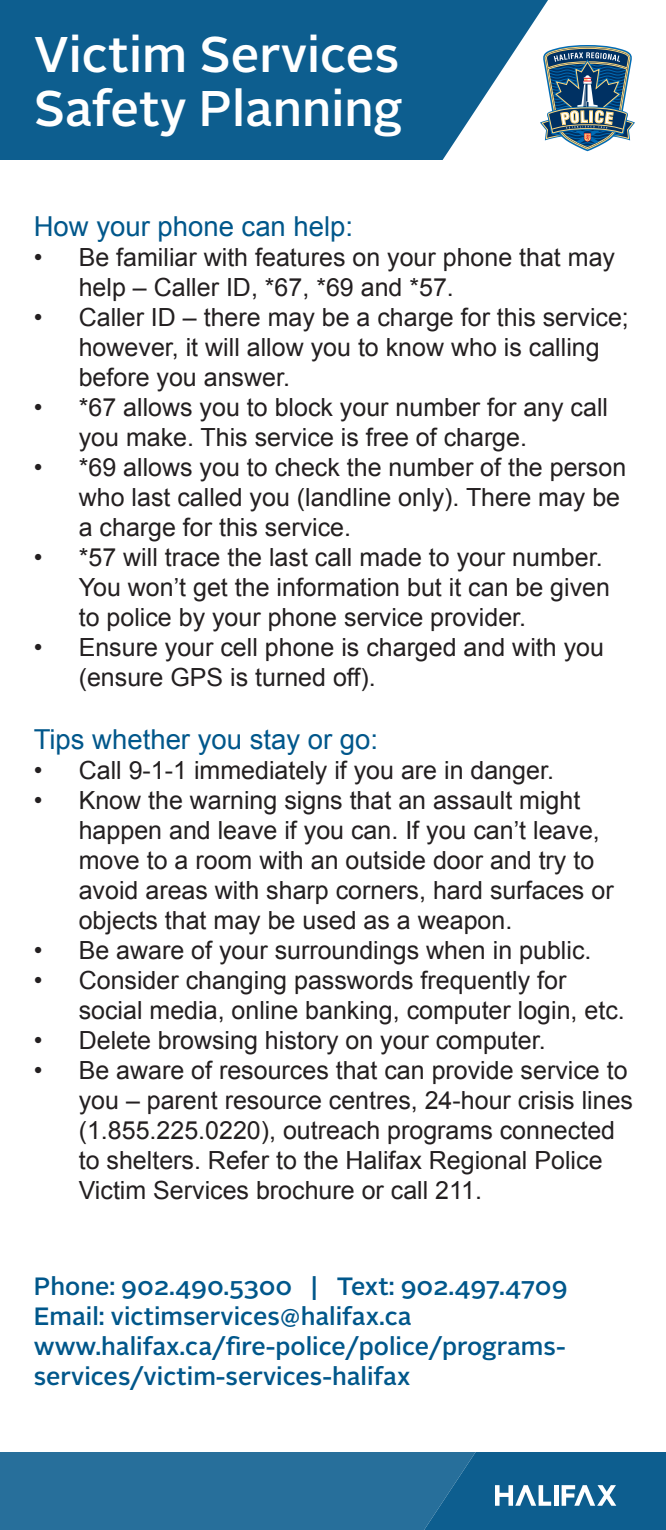
<style>
.page{position:relative;width:666px;height:1530px;background:#fff}
.page>*{position:absolute;margin:0;border:0;box-sizing:border-box;transform-origin:0 0}
.t1{font:500 50px "Alright Sans";color:#fff}
.t2{font:27.5px "Arial";color:#00578b}
.t3{font:25px/30px "Arial";color:#231f20}
.t4{font:500 25px/30px "Alright Sans";color:#00578b}
</style>
<div class="page">
<svg style="left:0;top:1453px;width:666px;height:77px;background:#1f6a97"></svg>
<svg style="left:0;top:0;width:588px;height:160px;background:#276f9b"></svg>
<svg style="left:540px;top:45px;width:95px;height:106px"></svg>
<div style="left:554px;top:1485px;width:5px;height:21px;background:#fff"></div>
<svg style="left:562px;top:1485px;width:54px;height:21px"></svg>
<svg style="left:495px;top:1485px;width:56px;height:21px"></svg>
<p class="t1" style="left:34px;top:20px;width:367px">Victim Services</p>
<p class="t1" style="left:34px;top:74px;width:371px">Safety Planning</p>
<p class="t2" style="left:34px;top:208px;width:321px">How your phone can help:</p>
<p class="t3" style="left:79px;top:243px;width:538px;text-indent:-45px">• Be familiar with features on your phone that may help – Caller ID, *67, *69 and *57.</p>
<p class="t3" style="left:79px;top:303px;width:552px;text-indent:-45px">• Caller ID – there may be a charge for this service; however, it will allow you to know who is calling before you answer.</p>
<p class="t3" style="left:79px;top:393px;width:531px;text-indent:-45px">• *67 allows you to block your number for any call you make. This service is free of charge.</p>
<p class="t3" style="left:79px;top:453px;width:549px;text-indent:-45px">• *69 allows you to check the number of the person who last called you (landline only). There may be a charge for this service.</p>
<p class="t3" style="left:79px;top:543px;width:533px;text-indent:-45px">• *57 will trace the last call made to your number.<br>You won’t get the information but it can be given to police by your phone service provider.</p>
<p class="t3" style="left:79px;top:633px;width:527px;text-indent:-45px">• Ensure your cell phone is charged and with you (ensure GPS is turned off).</p>
<p class="t2" style="left:34px;top:721px;width:346px">Tips whether you stay or go:</p>
<p class="t3" style="left:34px;top:756px;width:522px">• Call 9-1-1 immediately if you are in danger.</p>
<p class="t3" style="left:79px;top:786px;width:536px;text-indent:-45px">• Know the warning signs that an assault might happen and leave if you can. If you can’t leave, move to a room with an outside door and try to avoid areas with sharp corners, hard surfaces or objects that may be used as a weapon.</p>
<p class="t3" style="left:34px;top:936px;width:559px">• Be aware of your surroundings when in public.</p>
<p class="t3" style="left:79px;top:966px;width:548px;text-indent:-45px">• Consider changing passwords frequently for social media, online banking, computer login, etc.</p>
<p class="t3" style="left:34px;top:1026px;width:513px">• Delete browsing history on your computer.</p>
<p class="t3" style="left:79px;top:1056px;width:556px;text-indent:-45px">• Be aware of resources that can provide service to you – parent resource centres, 24-hour crisis lines (1.855.225.0220), outreach programs connected to shelters. Refer to the Halifax Regional Police Victim Services brochure or call 211.</p>
<p class="t4" style="left:34px;top:1272px;width:535px">Phone: 902.490.5300 | Text: 902.497.4709</p>
<p class="t4" style="left:34px;top:1302px;width:379px">Email: victimservices@halifax.ca</p>
<p class="t4" style="left:34px;top:1332px;width:533px">www.halifax.ca/fire-police/police/programs&shy;services/victim-services-halifax</p>
</div>
